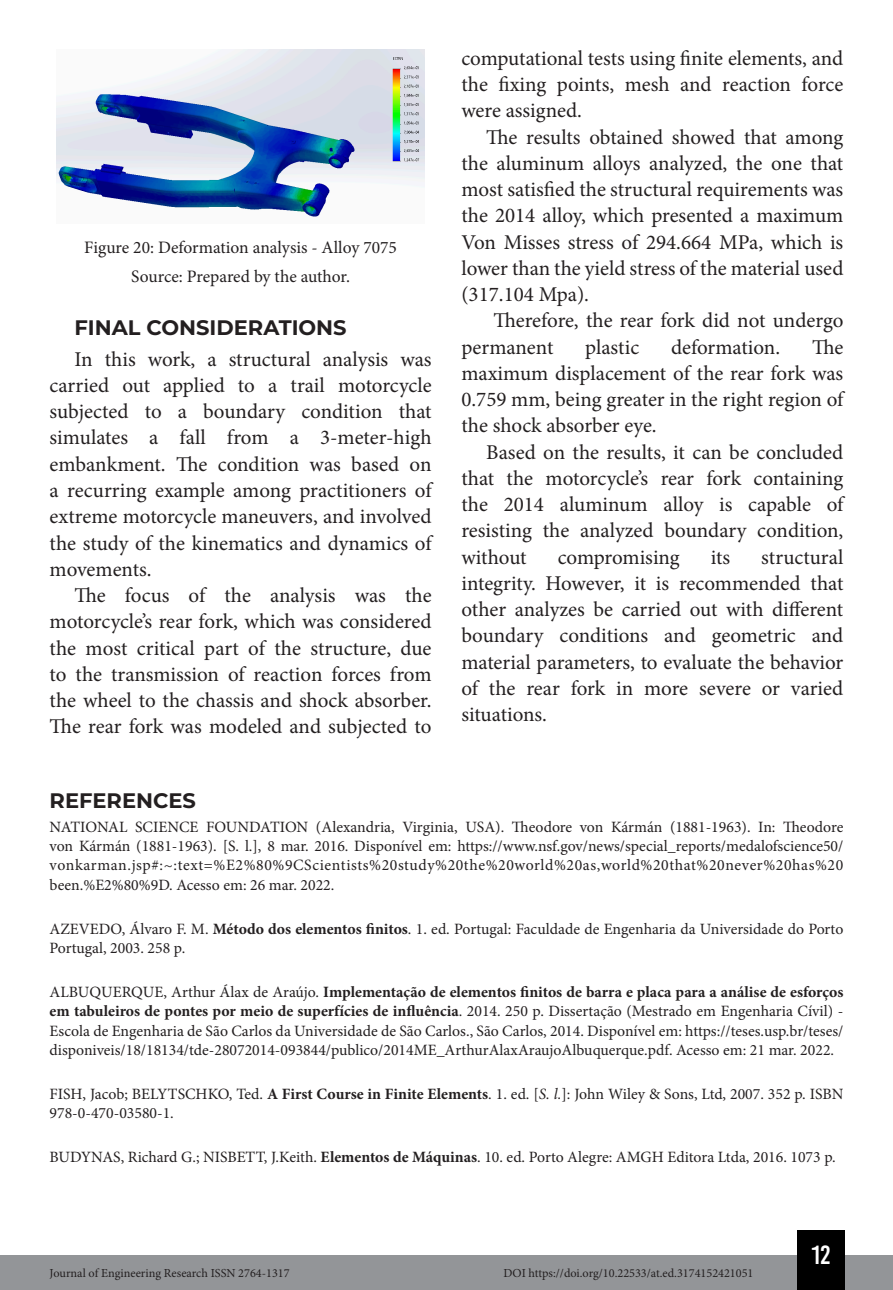
<style>
.page{position:relative;width:893px;height:1290px;background:#fff}
.page>*{position:absolute;margin:0;border:0;box-sizing:border-box;transform-origin:0 0}
.t1{font:26.25px "Bebas Kai";color:#fff}
.TXT{font:21px/26.2px "Minion Pro";letter-spacing:-.005em;color:#231f20;text-align:justify}
.TITULO{font:700 21px "Montserrat";color:#231f20}
.TITULO_REFERENCIA{font:700 21px "Montserrat";color:#231f20}
.Info_Imagem{font:17.5px "Minion Pro";color:#231f20}
.Referencias{font:15.75px/19.2px "Minion Pro";color:#231f20;text-align:justify}
.t2{font:12.25px "Minion Pro";color:#231f20}
.s1{font-weight:700}
.s2{font-style:italic}
</style>
<div class="page">
<div style="left:0;top:1255px;width:893px;height:35px;background:#939598"></div>
<div style="left:797px;top:1230px;width:48px;height:60px;background:#000"></div>
<img style="left:57px;top:50px;width:367px;height:167px">
<p class="Info_Imagem" style="left:84px;top:235px;width:314px">Figure 20: Deformation analysis - Alloy 7075</p>
<p class="Info_Imagem" style="left:131px;top:265px;width:220px">Source: Prepared by the author.</p>
<p class="TITULO" style="left:74px;top:312px;width:274px">FINAL CONSIDERATIONS</p>
<p class="TXT" style="left:50px;top:346px;width:384px;text-indent:25px">In this work, a structural analysis was carried out applied to a trail motorcycle subjected to a boundary condition that simulates a fall from a 3-meter-high embankment. The condition was based on a recurring example among practitioners of extreme motorcycle maneuvers, and involved the study of the kinematics and dynamics of movements.</p>
<p class="TXT" style="left:50px;top:582px;width:383px;text-indent:25px">The focus of the analysis was the motorcycle’s rear fork, which was considered the most critical part of the structure, due to the transmission of reaction forces from the wheel to the chassis and shock absorber.<br>The rear fork was modeled and subjected to</p>
<p class="TXT" style="left:461px;top:45px;width:384px">computational tests using finite elements, and the fixing points, mesh and reaction force were assigned.</p>
<p class="TXT" style="left:461px;top:124px;width:384px;text-indent:25px">The results obtained showed that among the aluminum alloys analyzed, the one that most satisfied the structural requirements was the 2014 alloy, which presented a maximum Von Misses stress of 294.664 MPa, which is lower than the yield stress of the material used (317.104 Mpa).</p>
<p class="TXT" style="left:461px;top:308px;width:383px;text-indent:32px">Therefore, the rear fork did not undergo permanent</p>
<p class="TXT" style="left:461px;top:334px;width:384px;text-indent:351px">The maximum displacement of the rear fork was 0.759 mm, being greater in the right region of the shock absorber eye.</p>
<p class="TXT" style="left:461px;top:439px;width:383px;text-indent:25px">Based on the results, it can be concluded that the motorcycle’s rear fork containing the 2014 aluminum alloy is capable of resisting the analyzed boundary condition, without</p>
<p class="TXT" style="left:585px;top:334px;width:56px">plastic</p>
<p class="TXT" style="left:671px;top:334px;width:111px">deformation.</p>
<p class="TXT" style="left:461px;top:544px;width:384px;text-indent:300px">structural integrity. However, it is recommended that other analyzes be carried out with different boundary conditions and geometric and material parameters, to evaluate the behavior of the rear fork in more severe or varied situations.</p>
<p class="TXT" style="left:558px;top:544px;width:124px">compromising</p>
<p class="TXT" style="left:711px;top:544px;width:21px">its</p>
<p class="TITULO_REFERENCIA" style="left:50px;top:785px;width:148px">REFERENCES</p>
<p class="Referencias" style="left:50px;top:817px;width:795px">NATIONAL SCIENCE FOUNDATION (Alexandria, Virginia, USA). Theodore von Kármán (1881-1963). In: Theodore von Kármán (1881-1963). [S. l.], 8 mar. 2016. Disponível em: https://www.nsf.gov/news/special_reports/medalofscience50/ vonkarman.jsp#:~:text=%E2%80%9CScientists%20study%20the%20world%20as,world%20that%20never%20has%20 been.%E2%80%9D. Acesso em: 26 mar. 2022.</p>
<p class="Referencias" style="left:50px;top:919px;width:795px">AZEVEDO, Álvaro F. M. <span class="s1">Método dos elementos finitos</span>. 1. ed. Portugal: Faculdade de Engenharia da Universidade do Porto<br>Portugal, 2003. 258 p.</p>
<p class="Referencias" style="left:50px;top:982px;width:795px">ALBUQUERQUE, Arthur Álax de Araújo. <span class="s1">Implementação de elementos finitos de barra e placa para a análise de esforços em tabuleiros de pontes por meio de superfícies de influência</span>. 2014. 250 p. Dissertação (Mestrado em Engenharia Cívil) - Escola de Engenharia de São Carlos da Universidade de São Carlos., São Carlos, 2014. Disponível em: https://teses.usp.br/teses/ disponiveis/18/18134/tde-28072014-093844/publico/2014ME_ArthurAlaxAraujoAlbuquerque.pdf. Acesso em: 21 mar. 2022.</p>
<p class="Referencias" style="left:50px;top:1084px;width:795px">FISH, Jacob; BELYTSCHKO, Ted. <span class="s1">A First Course in Finite Elements</span>. 1. ed. [<span class="s2">S. l.</span>]: John Wiley &amp; Sons, Ltd, 2007. 352 p. ISBN<br>978-0-470-03580-1.</p>
<p class="Referencias" style="left:50px;top:1147px;width:788px">BUDYNAS, Richard G.; NISBETT, J.Keith. <span class="s1">Elementos de Máquinas</span>. 10. ed. Porto Alegre: AMGH Editora Ltda, 2016. 1073 p.</p>
<p class="t2" style="left:50px;top:1265px;width:242px">Journal of Engineering Research ISSN 2764-1317</p>
<p class="t2" style="left:503px;top:1265px;width:252px">DOI https://doi.org/10.22533/at.ed.3174152421051</p>
<p class="t1" style="left:812px;top:1241px;width:20px">12</p>
</div>
